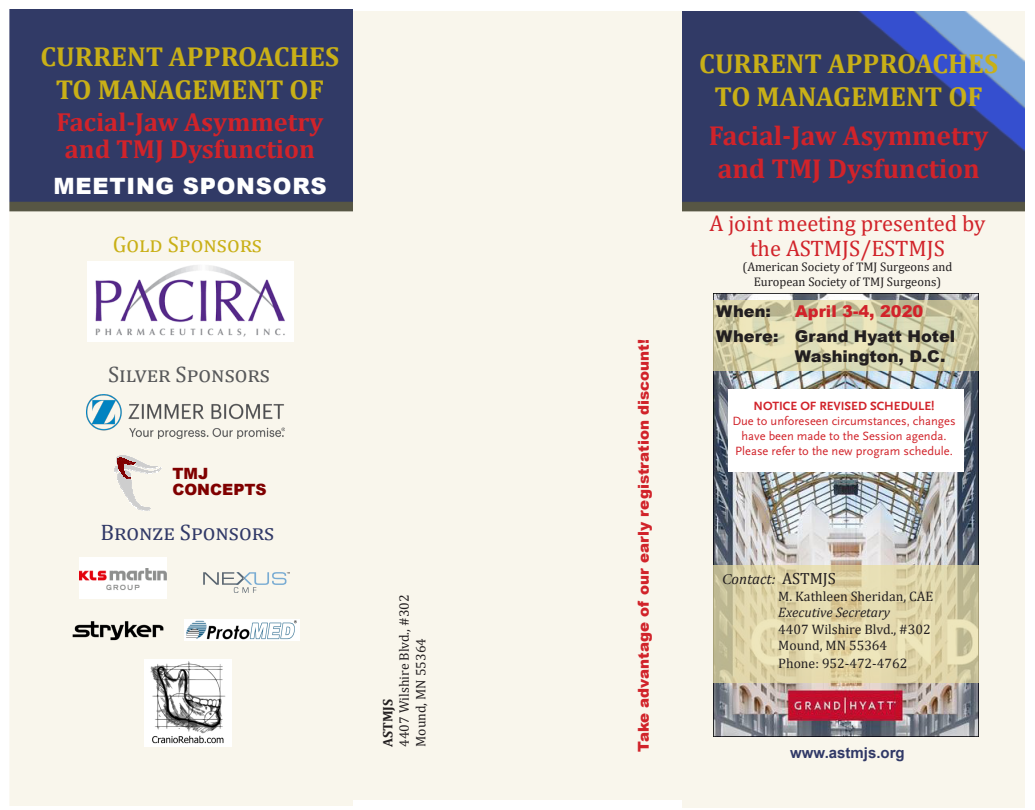
<style>
.page{position:relative;width:1035px;height:810px;background:#fff}
.page>*{position:absolute;margin:0;border:0;box-sizing:border-box;transform-origin:0 0}
.t1{font:700 27.5px/33px "Cambria";color:#c9b017;text-align:center}
.t2{font:700 27.5px/33px "Cambria";color:#d1232a;text-align:center}
.t3{font:700 26.25px/26.2px "Cambria";color:#d1232a;text-align:center}
.t4{font:22.5px/25px "Cambria";color:#d1232a;text-align:center}
.t5{font:900 22.5px "Arial";letter-spacing:.035em;color:#fff}
.t6{font:22.5px "Cambria";letter-spacing:.015em;color:#57585a}
.t7{font:22.5px "Cambria";letter-spacing:.065em;color:#313967}
.t8{font:22.5px "Cambria";color:#c9b017}
.t9{font:900 16.25px "Arial";color:#231f20}
.t10{font:900 16.25px "Arial";color:#d1232a}
.t11{font:900 15.5px/15.8px "Arial";color:#800000}
.t12{font:900 15px "Arial";color:#d1232a}
.t13{font:700 15px "Arial";color:#313967}
.t14{font:italic 15px "Cambria";color:#231f20}
.t15{font:13.75px/16.5px "Cambria";color:#231f20}
.t16{font:italic 13.75px "Cambria";color:#231f20}
.t17{font:12.5px/15px "Scala Sans OT";color:#d1232a;text-align:center}
.t18{font:12.5px/15px "Cambria";color:#231f20;text-align:center}
.t19{font:700 12.5px "Scala Sans OT";color:#d1232a}
.s1{font-weight:700}
.s2{font-family:"Minion Pro"}
.s3{font-style:normal;font-size:16.25px}
</style>
<div class="page">
<div style="left:352px;top:11px;width:330px;height:788px;background:#f9f6ec"></div>
<img style="left:682px;top:11px;width:342px;height:797px">
<img style="left:9px;top:9px;width:343px;height:796px">
<img style="left:714px;top:293px;width:265px;height:444px">
<svg style="left:713px;top:565px;width:266px;height:118px;background:#dcd3a7"></svg>
<svg style="left:713px;top:301px;width:266px;height:70px;background:#d4d0aa"></svg>
<img style="left:88px;top:262px;width:205px;height:80px">
<svg style="left:115px;top:456px;width:47px;height:56px;background:#e6dcd5"></svg>
<img style="left:87px;top:394px;width:198px;height:44px">
<img style="left:80px;top:557px;width:86px;height:41px">
<img style="left:71px;top:621px;width:94px;height:19px">
<img style="left:185px;top:619px;width:115px;height:21px">
<img style="left:144px;top:659px;width:88px;height:88px">
<svg style="left:203px;top:572px;width:87px;height:21px;background:#dbdfdc"></svg>
<div style="left:728px;top:389px;width:236px;height:83px;background:#fff"></div>
<p class="t1" style="left:41px;top:40px;width:300px">CURRENT APPROACHES<br>TO MANAGEMENT OF</p>
<p class="t3" style="left:56px;top:108px;width:269px">Facial-Jaw Asymmetry and TMJ Dysfunction</p>
<p class="t5" style="left:53px;top:170px;width:275px">MEETING SPONSORS</p>
<p class="t8" style="left:113px;top:231px;width:151px">Gold Sponsors</p>
<p class="t6" style="left:108px;top:361px;width:164px">Silver Sponsors</p>
<p class="t11" style="left:172px;top:465px;width:96px">TMJ<br>CONCEPTS</p>
<p class="t7" style="left:101px;top:519px;width:175px">Bronze Sponsors</p>
<p class="t15" style="left:379px;top:747px;width:154px;rotate:-90deg"><span class="s1">ASTMJS<br></span>4407 Wilshire Blvd., #302</p>
<p class="t15" style="left:412px;top:747px;width:110px;rotate:-90deg">Mound, MN 55364</p>
<p class="t12" style="left:633px;top:752px;width:414px;rotate:-90deg">Take advantage of our early registration discount!</p>
<p class="t1" style="left:699px;top:46px;width:300px">CURRENT APPROACHES<br>TO MANAGEMENT OF</p>
<p class="t2" style="left:709px;top:118px;width:281px">Facial-Jaw Asymmetry and TMJ Dysfunction</p>
<p class="t4" style="left:709px;top:211px;width:278px">A joint meeting presented by the ASTMJS/ESTMJS</p>
<p class="t18" style="left:743px;top:259px;width:211px">(American Society of TMJ Surgeons and<br>European Society of TMJ Surgeons)</p>
<p class="t9" style="left:716px;top:299px;width:56px">When:</p>
<p class="t10" style="left:795px;top:299px;width:130px">April 3-4, 2020</p>
<p class="t9" style="left:716px;top:325px;width:241px">Where: Grand Hyatt Hotel</p>
<p class="t9" style="left:795px;top:344px;width:152px">Washington, D.C.</p>
<p class="t19" style="left:754px;top:399px;width:182px">NOTICE OF REVISED SCHEDULE!</p>
<p class="t17" style="left:732px;top:414px;width:225px">Due to unforeseen circumstances, changes have been made to the Session agenda.<br>Please refer to the new program schedule.</p>
<p class="t14" style="left:722px;top:568px;width:115px"><span class="s2">C</span>ontact: <span class="s3">ASTMJS</span></p>
<p class="t15" style="left:778px;top:588px;width:157px">M. Kathleen Sheridan, CAE</p>
<p class="t16" style="left:778px;top:603px;width:114px">Executive Secretary</p>
<p class="t15" style="left:778px;top:621px;width:154px">4407 Wilshire Blvd., #302</p>
<p class="t15" style="left:778px;top:637px;width:110px">Mound, MN 55364</p>
<p class="t15" style="left:778px;top:655px;width:131px">Phone: 952-472-4762</p>
<p class="t13" style="left:790px;top:742px;width:116px">www.astmjs.org</p>
</div>
